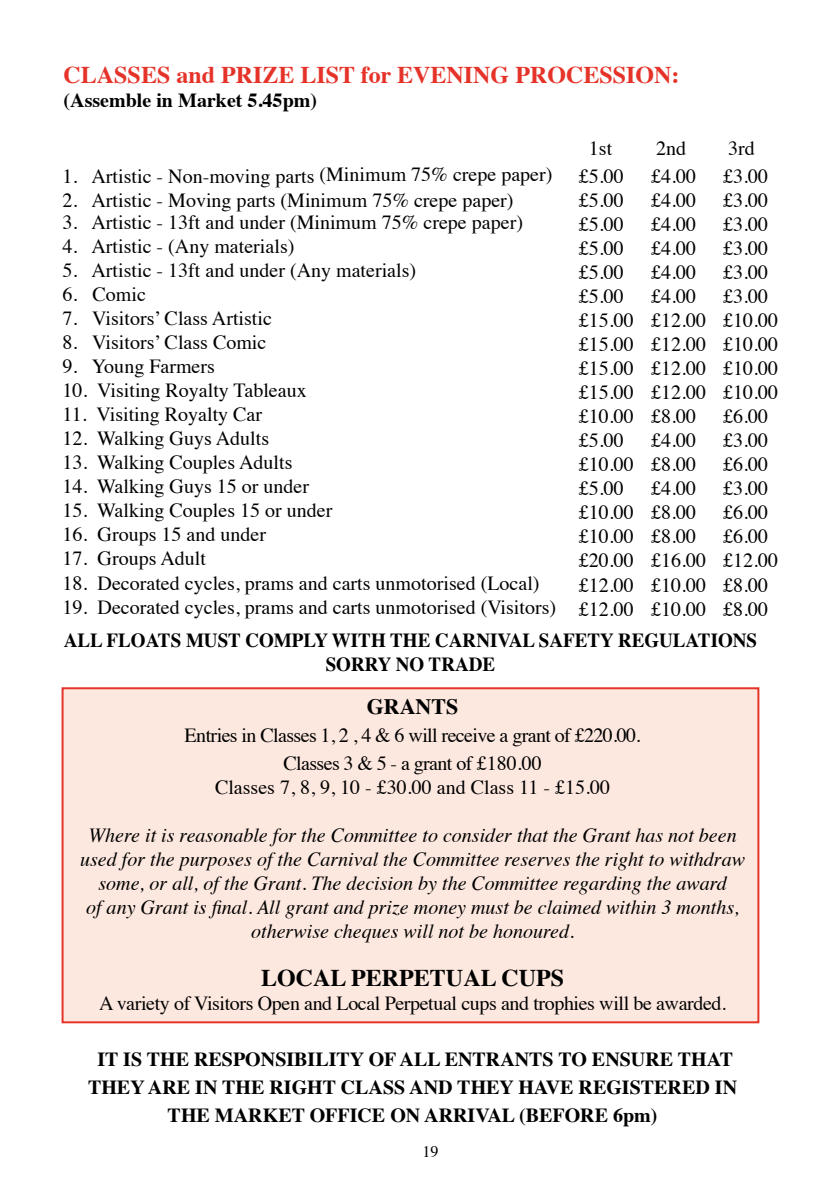
<style>
.page{position:relative;width:840px;height:1191px;background:#fff}
.page>*{position:absolute;margin:0;border:0;box-sizing:border-box;transform-origin:0 0}
.t1{font:700 24px "Times";color:#e63329}
.t2{font:700 24px "Times";color:#000}
.t3{font:700 22px "Times";color:#000}
.t4{font:20px/24px "Times";color:#000}
.t5{font:italic 20px/24px "Times";color:#000;text-align:center}
.t6{font:700 20px/28px "Times";color:#000;text-align:center}
.t7{font:20px/28px "Times";letter-spacing:-.03em;color:#000;text-align:center}
.t8{font:20px "Times";letter-spacing:-.02em;color:#000}
.t9{font:700 20px/24px "Times";color:#000;text-align:center;scale:.95 1}
.t10{font:16px "Times";color:#000}
</style>
<div class="page">
<div style="left:61px;top:687px;width:698px;height:336px;background:#fde8df;border:2px solid #e63329"></div>
<p class="t1" style="left:63px;top:52px;width:617px">CLASSES and PRIZE LIST for EVENING PROCESSION:</p>
<p class="t6" style="left:63px;top:84px;width:255px">(Assemble in Market 5.45pm)</p>
<p class="t4" style="left:62px;top:163px;width:491px">1. Artistic - Non-moving parts (Minimum 75% crepe paper)</p>
<p class="t4" style="left:62px;top:187px;width:452px">2. Artistic - Moving parts (Minimum 75% crepe paper)</p>
<p class="t4" style="left:62px;top:209px;width:461px">3. Artistic - 13ft and under (Minimum 75% crepe paper)</p>
<p class="t4" style="left:62px;top:233px;width:233px">4. Artistic - (Any materials)</p>
<p class="t4" style="left:62px;top:257px;width:355px">5. Artistic - 13ft and under (Any materials)</p>
<p class="t4" style="left:62px;top:281px;width:85px">6. Comic</p>
<p class="t4" style="left:62px;top:305px;width:211px">7. Visitors’ Class Artistic</p>
<p class="t4" style="left:62px;top:329px;width:205px">8. Visitors’ Class Comic</p>
<p class="t4" style="left:62px;top:353px;width:154px">9. Young Farmers</p>
<p class="t4" style="left:62px;top:377px;width:245px">10. Visiting Royalty Tableaux</p>
<p class="t4" style="left:62px;top:401px;width:201px">11. Visiting Royalty Car</p>
<p class="t4" style="left:62px;top:425px;width:208px">12. Walking Guys Adults</p>
<p class="t4" style="left:62px;top:449px;width:231px">13. Walking Couples Adults</p>
<p class="t4" style="left:62px;top:473px;width:248px">14. Walking Guys 15 or under</p>
<p class="t4" style="left:62px;top:497px;width:271px">15. Walking Couples 15 or under</p>
<p class="t4" style="left:62px;top:521px;width:205px">16. Groups 15 and under</p>
<p class="t4" style="left:62px;top:545px;width:145px">17. Groups Adult</p>
<p class="t4" style="left:62px;top:569px;width:478px">18. Decorated cycles, prams and carts unmotorised (Local)</p>
<p class="t4" style="left:62px;top:593px;width:495px">19. Decorated cycles, prams and carts unmotorised (Visitors)</p>
<p class="t4" style="left:588px;top:134px;width:25px">1st</p>
<p class="t4" style="left:655px;top:134px;width:31px">2nd</p>
<p class="t4" style="left:727px;top:134px;width:28px">3rd</p>
<p class="t4" style="left:578px;top:163px;width:46px">£5.00</p>
<p class="t4" style="left:650px;top:163px;width:46px">£4.00</p>
<p class="t4" style="left:722px;top:163px;width:46px">£3.00</p>
<p class="t4" style="left:578px;top:187px;width:46px">£5.00</p>
<p class="t4" style="left:650px;top:187px;width:46px">£4.00</p>
<p class="t4" style="left:722px;top:187px;width:46px">£3.00</p>
<p class="t4" style="left:578px;top:211px;width:46px">£5.00</p>
<p class="t4" style="left:650px;top:211px;width:46px">£4.00</p>
<p class="t4" style="left:722px;top:211px;width:46px">£3.00</p>
<p class="t4" style="left:578px;top:235px;width:46px">£5.00</p>
<p class="t4" style="left:650px;top:235px;width:46px">£4.00</p>
<p class="t4" style="left:722px;top:235px;width:46px">£3.00</p>
<p class="t4" style="left:578px;top:259px;width:46px">£5.00</p>
<p class="t4" style="left:650px;top:259px;width:46px">£4.00</p>
<p class="t4" style="left:722px;top:259px;width:46px">£3.00</p>
<p class="t4" style="left:578px;top:283px;width:46px">£5.00</p>
<p class="t4" style="left:650px;top:283px;width:46px">£4.00</p>
<p class="t4" style="left:578px;top:283px;width:200px;text-indent:144px">£3.00 £15.00 £12.00 £10.00 £15.00 £12.00 £10.00 £15.00 £12.00 £10.00 £15.00 £12.00 £10.00 £10.00 £8.00</p>
<p class="t4" style="left:722px;top:403px;width:46px">£6.00</p>
<p class="t4" style="left:578px;top:427px;width:46px">£5.00</p>
<p class="t4" style="left:650px;top:427px;width:46px">£4.00</p>
<p class="t4" style="left:722px;top:427px;width:46px">£3.00</p>
<p class="t4" style="left:578px;top:451px;width:118px">£10.00 £8.00</p>
<p class="t4" style="left:722px;top:451px;width:46px">£6.00</p>
<p class="t4" style="left:578px;top:475px;width:46px">£5.00</p>
<p class="t4" style="left:650px;top:475px;width:46px">£4.00</p>
<p class="t4" style="left:722px;top:475px;width:46px">£3.00</p>
<p class="t4" style="left:578px;top:499px;width:118px">£10.00 £8.00</p>
<p class="t4" style="left:722px;top:499px;width:46px">£6.00</p>
<p class="t4" style="left:578px;top:523px;width:118px">£10.00 £8.00</p>
<p class="t4" style="left:578px;top:523px;width:200px;text-indent:144px">£6.00 £20.00 £16.00 £12.00 £12.00 £10.00 £8.00 £12.00 £10.00 £8.00</p>
<p class="t9" style="left:64px;top:626px;width:731px">ALL FLOATS MUST COMPLY WITH THE CARNIVAL SAFETY REGULATIONS<br>SORRY NO TRADE</p>
<p class="t3" style="left:366px;top:685px;width:93px">GRANTS</p>
<p class="t7" style="left:184px;top:719px;width:457px">Entries in Classes 1, 2 , 4 &amp; 6 will receive a grant of £220.00.<br>Classes 3 &amp; 5 - a grant of £180.00</p>
<p class="t4" style="left:215px;top:773px;width:396px">Classes 7, 8, 9, 10 - £30.00 and Class 11 - £15.00</p>
<p class="t5" style="left:80px;top:822px;width:666px">Where it is reasonable for the Committee to consider that the Grant has not been used for the purposes of the Carnival the Committee reserves the right to withdraw some, or all, of the Grant. The decision by the Committee regarding the award<br>of any Grant is final. All grant and prize money must be claimed within 3 months, otherwise cheques will not be honoured.</p>
<p class="t2" style="left:261px;top:954px;width:304px">LOCAL PERPETUAL CUPS</p>
<p class="t8" style="left:99px;top:984px;width:628px">A variety of Visitors Open and Local Perpetual cups and trophies will be awarded.</p>
<p class="t6" style="left:88px;top:1043px;width:650px">IT IS THE RESPONSIBILITY OF ALL ENTRANTS TO ENSURE THAT<br>THEY ARE IN THE RIGHT CLASS AND THEY HAVE REGISTERED IN<br>THE MARKET OFFICE ON ARRIVAL (BEFORE 6pm)</p>
<p class="t10" style="left:422px;top:1136px;width:17px">19</p>
</div>
